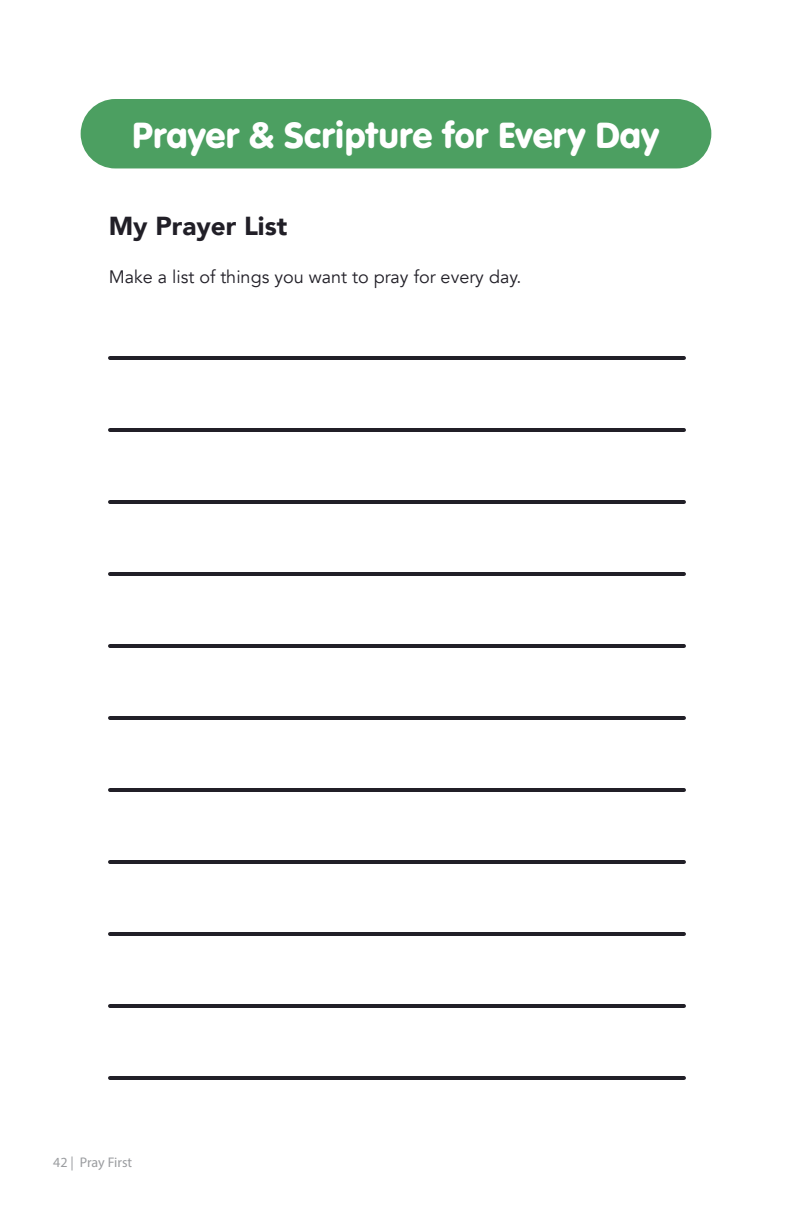
<style>
.page{position:relative;width:792px;height:1224px;background:#fff}
.page>*{position:absolute;margin:0;border:0;box-sizing:border-box;transform-origin:0 0}
.t1{font:38px "VAG Rundschrift D";letter-spacing:-.005em;color:#fff}
.t2{font:900 26px "Avenir";color:#211f27}
.t3{font:18px "Avenir";color:#211f27}
.t4{font:14px "Myriad Pro";letter-spacing:-.005em;color:#9b9da0}
</style>
<div class="page">
<hr style="left:110px;top:356px;width:574px;height:4px;background:#211f27">
<hr style="left:110px;top:428px;width:574px;height:4px;background:#211f27">
<hr style="left:110px;top:500px;width:574px;height:4px;background:#211f27">
<hr style="left:110px;top:572px;width:574px;height:4px;background:#211f27">
<hr style="left:110px;top:644px;width:574px;height:4px;background:#211f27">
<hr style="left:110px;top:716px;width:574px;height:4px;background:#211f27">
<hr style="left:110px;top:788px;width:574px;height:4px;background:#211f27">
<hr style="left:110px;top:860px;width:574px;height:4px;background:#211f27">
<hr style="left:110px;top:932px;width:574px;height:4px;background:#211f27">
<hr style="left:110px;top:1004px;width:574px;height:4px;background:#211f27">
<hr style="left:110px;top:1076px;width:574px;height:4px;background:#211f27">
<div style="left:81px;top:99px;width:630px;height:69px;background:#4c9f61;border-radius:35px"></div>
<h1 class="t1" style="left:132px;top:112px;width:529px">Prayer &amp; Scripture for Every Day</h1>
<h2 class="t2" style="left:109px;top:204px;width:180px">My Prayer List</h2>
<p class="t3" style="left:109px;top:266px;width:414px">Make a list of things you want to pray for every day.</p>
<p class="t4" style="left:53px;top:1154px;width:81px">42 | Pray First</p>
</div>
